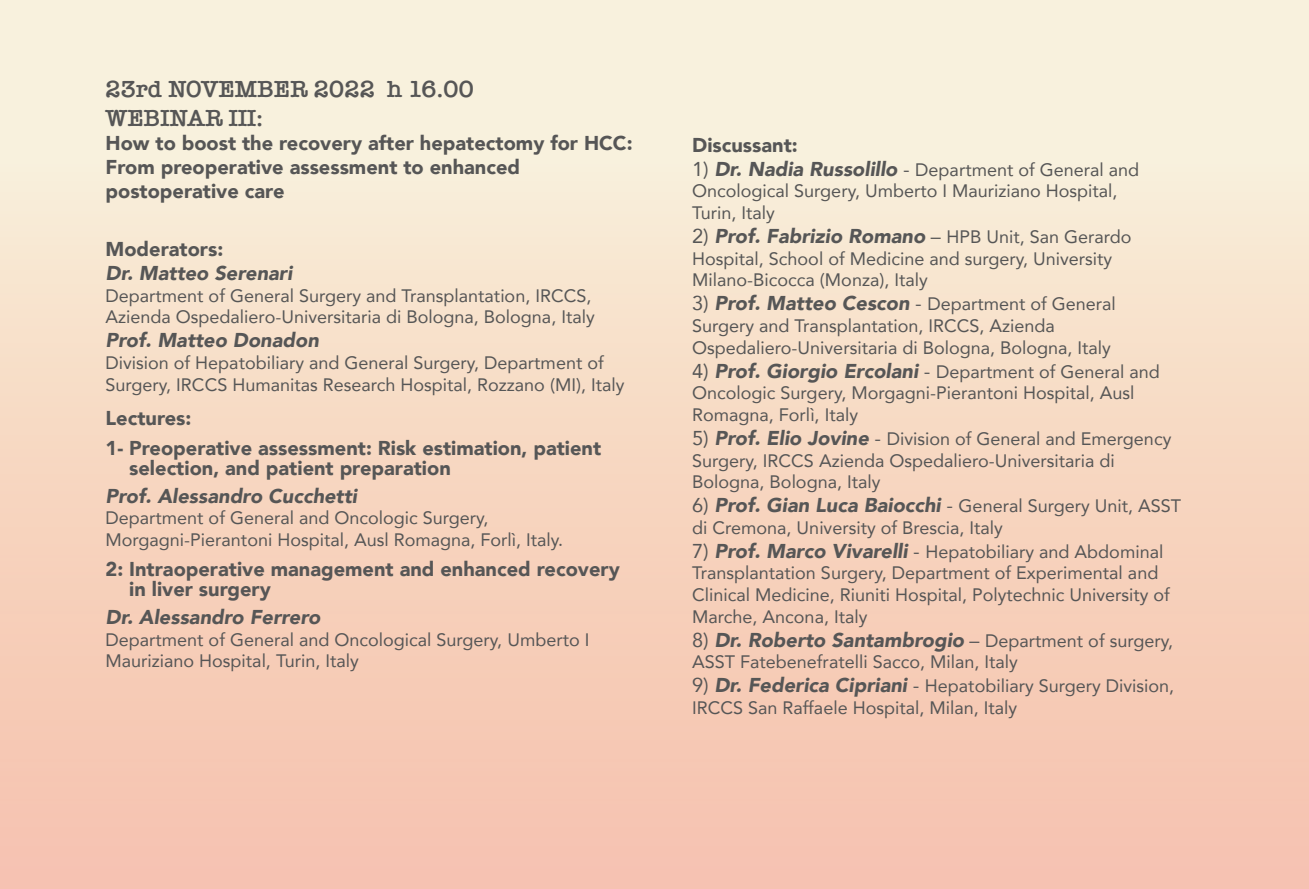
<style>
.page{position:relative;width:1309px;height:889px;background:#fff}
.page>*{position:absolute;margin:0;border:0;box-sizing:border-box;transform-origin:0 0}
.t1{font:600 24px/28.8px "American Typewriter";color:#565656}
.t2{font:900 20px/24px "Avenir";color:#565656}
.t3{font:italic 900 20px "Avenir";color:#565656}
.t4{font:18px/21.6px "Avenir";color:#565656}
.s1{font-size:20px}
.s2{font-weight:900;font-style:italic;font-size:20px}
.s3{font-weight:400;font-style:normal}
.s4{font-weight:400;font-style:normal;font-size:18px}
</style>
<div class="page">
<div style="left:0;top:0;width:1308px;height:888px;background:linear-gradient(to bottom,#f8f6e1,#f6bfab)"></div>
<h1 class="t1" style="left:105px;top:74px;width:370px">23rd NOVEMBER 2022 h 16.00<br>WEBINAR III:</h1>
<p class="t2" style="left:105px;top:130px;width:528px">How to boost the recovery after hepatectomy for HCC:<br>From preoperative assessment to enhanced postoperative care</p>
<p class="t2" style="left:105px;top:236px;width:119px">Moderators:</p>
<p class="t3" style="left:105px;top:256px;width:188px">Dr. Matteo Serenari</p>
<p class="t4" style="left:105px;top:284px;width:490px">Department of General Surgery and Transplantation, IRCCS,<br>Azienda Ospedaliero-Universitaria di Bologna, Bologna, Italy</p>
<p class="t3" style="left:105px;top:324px;width:215px">Prof. Matteo Donadon</p>
<p class="t4" style="left:105px;top:351px;width:520px">Division of Hepatobiliary and General Surgery, Department of<br>Surgery, IRCCS Humanitas Research Hospital, Rozzano (MI), Italy</p>
<p class="t2" style="left:105px;top:402px;width:497px;line-height:30px">Lectures:<br>1- Preoperative assessment: Risk estimation, patient</p>
<p class="t2" style="left:129px;top:455px;width:323px">selection, and patient preparation</p>
<p class="t3" style="left:105px;top:479px;width:253px">Prof. Alessandro Cucchetti</p>
<p class="t4" style="left:105px;top:506px;width:459px">Department of General and Oncologic Surgery,<br>Morgagni-Pierantoni Hospital, Ausl Romagna, Forlì, Italy.</p>
<p class="t2" style="left:129px;top:558px;width:492px;line-height:20px;text-indent:-24px">2: Intraoperative management and enhanced recovery in liver surgery</p>
<p class="t3" style="left:105px;top:600px;width:216px">Dr. Alessandro Ferrero</p>
<p class="t4" style="left:105px;top:627px;width:485px">Department of General and Oncological Surgery, Umberto I<br>Mauriziano Hospital, Turin, Italy</p>
<p class="t2" style="left:692px;top:132px;width:107px">Discussant:</p>
<p class="t4" style="left:692px;top:158px;width:448px"><span class="s1">1)</span> <span class="s2">Dr. Nadia Russolillo</span> <span class="s1">-</span> Department of General and<br>Oncological Surgery, Umberto I Mauriziano Hospital,<br>Turin, Italy</p>
<p class="t3" style="left:692px;top:219px;width:441px"><span class="s3">2)</span> Prof. Fabrizio Romano <span class="s3">–</span> <span class="s4">HPB Unit, San Gerardo</span></p>
<p class="t4" style="left:692px;top:247px;width:421px">Hospital, School of Medicine and surgery, University<br>Milano-Bicocca (Monza), Italy</p>
<p class="t4" style="left:692px;top:293px;width:425px"><span class="s1">3)</span> <span class="s2">Prof. Matteo Cescon</span> <span class="s1">-</span> Department of General<br>Surgery and Transplantation, IRCCS, Azienda<br>Ospedaliero-Universitaria di Bologna, Bologna, Italy</p>
<p class="t4" style="left:692px;top:360px;width:469px"><span class="s1">4)</span> <span class="s2">Prof. Giorgio Ercolani</span> <span class="s1">-</span> Department of General and<br>Oncologic Surgery, Morgagni-Pierantoni Hospital, Ausl<br>Romagna, Forlì, Italy</p>
<p class="t4" style="left:692px;top:427px;width:480px"><span class="s1">5)</span> <span class="s2">Prof. Elio Jovine</span> <span class="s1">-</span> Division of General and Emergency<br>Surgery, IRCCS Azienda Ospedaliero-Universitaria di<br>Bologna, Bologna, Italy</p>
<p class="t4" style="left:692px;top:494px;width:490px"><span class="s1">6)</span> <span class="s2">Prof. Gian Luca Baiocchi</span> <span class="s1">-</span> General Surgery Unit, ASST di Cremona, University of Brescia, Italy</p>
<p class="t4" style="left:692px;top:540px;width:479px"><span class="s1">7)</span> <span class="s2">Prof. Marco Vivarelli</span> <span class="s1">-</span> Hepatobiliary and Abdominal Transplantation Surgery, Department of Experimental and Clinical Medicine, Riuniti Hospital, Polytechnic University of Marche, Ancona, Italy</p>
<p class="t3" style="left:692px;top:623px;width:482px"><span class="s3">8)</span> Dr. Roberto Santambrogio <span class="s3">–</span> <span class="s4">Department of surgery,</span></p>
<p class="t4" style="left:692px;top:650px;width:327px">ASST Fatebenefratelli Sacco, Milan, Italy</p>
<p class="t4" style="left:692px;top:674px;width:483px"><span class="s1">9)</span> <span class="s2">Dr. Federica Cipriani</span> <span class="s1">-</span> Hepatobiliary Surgery Division,<br>IRCCS San Raffaele Hospital, Milan, Italy</p>
</div>
